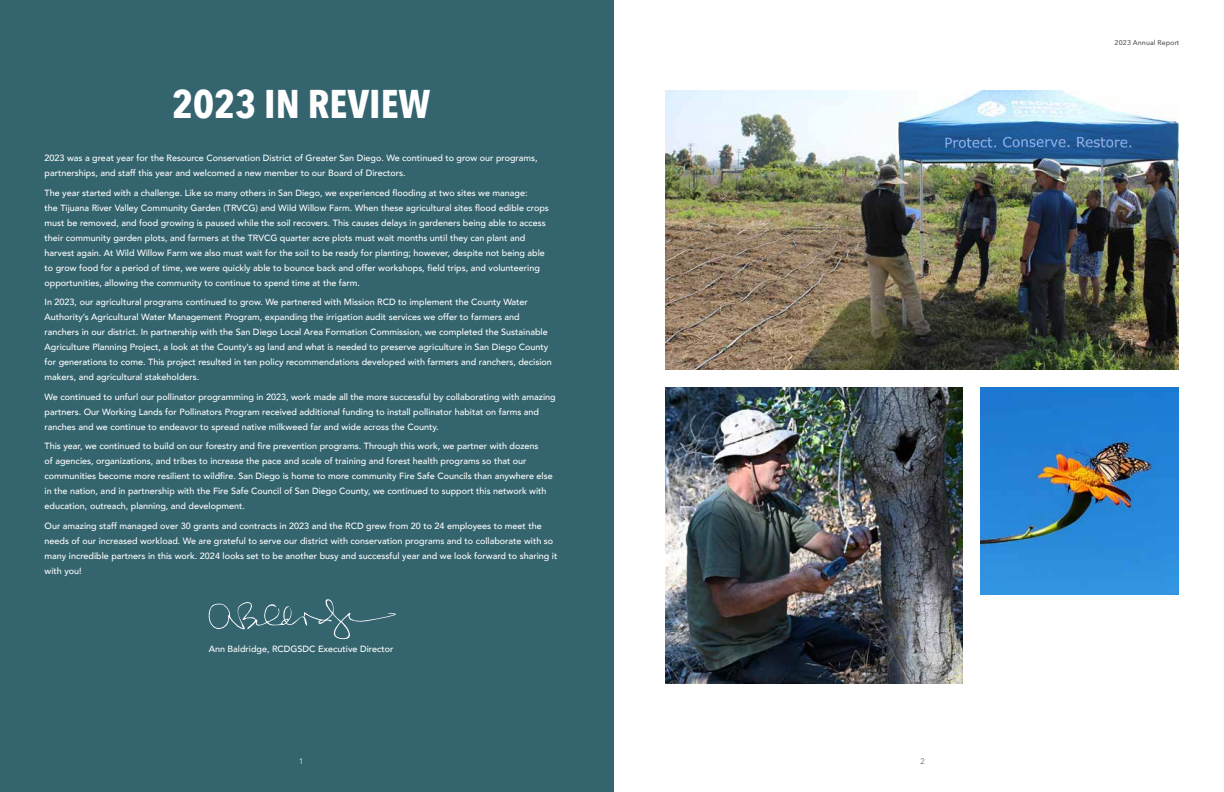
<style>
.page{position:relative;width:1224px;height:792px;background:#fff}
.page>*{position:absolute;margin:0;border:0;box-sizing:border-box;transform-origin:0 0}
.t1{font:700 40px "Avenir Next Condensed";color:#fff}
.t2{font:500 9px/15px "Avenir";color:#fff}
.t3{font:300 8px "Avenir";color:#58585a}
.t4{font:300 8px "Avenir";color:#fff}
.t5{font:500 7px "Avenir Next";color:#58585a}
</style>
<div class="page">
<div style="left:0;top:0;width:613px;height:792px;background:#34646e"></div>
<svg style="left:208px;top:599px;width:188px;height:41px"></svg>
<img style="left:980px;top:388px;width:199px;height:207px">
<img style="left:666px;top:90px;width:513px;height:279px">
<img style="left:666px;top:388px;width:296px;height:295px">
<h1 class="t1" style="left:172px;top:80px;width:260px">2023 IN REVIEW</h1>
<p class="t2" style="left:45px;top:150px;width:495px">2023 was a great year for the Resource Conservation District of Greater San Diego. We continued to grow our programs, partnerships, and staff this year and welcomed a new member to our Board of Directors.</p>
<p class="t2" style="left:45px;top:185px;width:506px">The year started with a challenge. Like so many others in San Diego, we experienced flooding at two sites we manage:<br>the Tijuana River Valley Community Garden (TRVCG) and Wild Willow Farm. When these agricultural sites flood edible crops must be removed, and food growing is paused while the soil recovers. This causes delays in gardeners being able to access their community garden plots, and farmers at the TRVCG quarter acre plots must wait months until they can plant and harvest again. At Wild Willow Farm we also must wait for the soil to be ready for planting; however, despite not being able to grow food for a period of time, we were quickly able to bounce back and offer workshops, field trips, and volunteering opportunities, allowing the community to continue to spend time at the farm.</p>
<p class="t2" style="left:45px;top:294px;width:509px">In 2023, our agricultural programs continued to grow. We partnered with Mission RCD to implement the County Water Authority’s Agricultural Water Management Program, expanding the irrigation audit services we offer to farmers and ranchers in our district. In partnership with the San Diego Local Area Formation Commission, we completed the Sustainable Agriculture Planning Project, a look at the County’s ag land and what is needed to preserve agriculture in San Diego County for generations to come. This project resulted in ten policy recommendations developed with farmers and ranchers, decision makers, and agricultural stakeholders.</p>
<p class="t2" style="left:45px;top:389px;width:513px">We continued to unfurl our pollinator programming in 2023, work made all the more successful by collaborating with amazing partners. Our Working Lands for Pollinators Program received additional funding to install pollinator habitat on farms and ranches and we continue to endeavor to spread native milkweed far and wide across the County.</p>
<p class="t2" style="left:45px;top:438px;width:510px">This year, we continued to build on our forestry and fire prevention programs. Through this work, we partner with dozens<br>of agencies, organizations, and tribes to increase the pace and scale of training and forest health programs so that our communities become more resilient to wildfire. San Diego is home to more community Fire Safe Councils than anywhere else in the nation, and in partnership with the Fire Safe Council of San Diego County, we continued to support this network with education, outreach, planning, and development.</p>
<p class="t2" style="left:45px;top:518px;width:514px">Our amazing staff managed over 30 grants and contracts in 2023 and the RCD grew from 20 to 24 employees to meet the needs of our increased workload. We are grateful to serve our district with conservation programs and to collaborate with so many incredible partners in this work. 2024 looks set to be another busy and successful year and we look forward to sharing it with you!</p>
<p class="t2" style="left:209px;top:641px;width:186px">Ann Baldridge, RCDGSDC Executive Director</p>
<p class="t4" style="left:299px;top:757px;width:6px">1</p>
<p class="t5" style="left:1115px;top:36px;width:66px">2023 Annual Report</p>
<p class="t3" style="left:920px;top:756px;width:6px">2</p>
</div>
